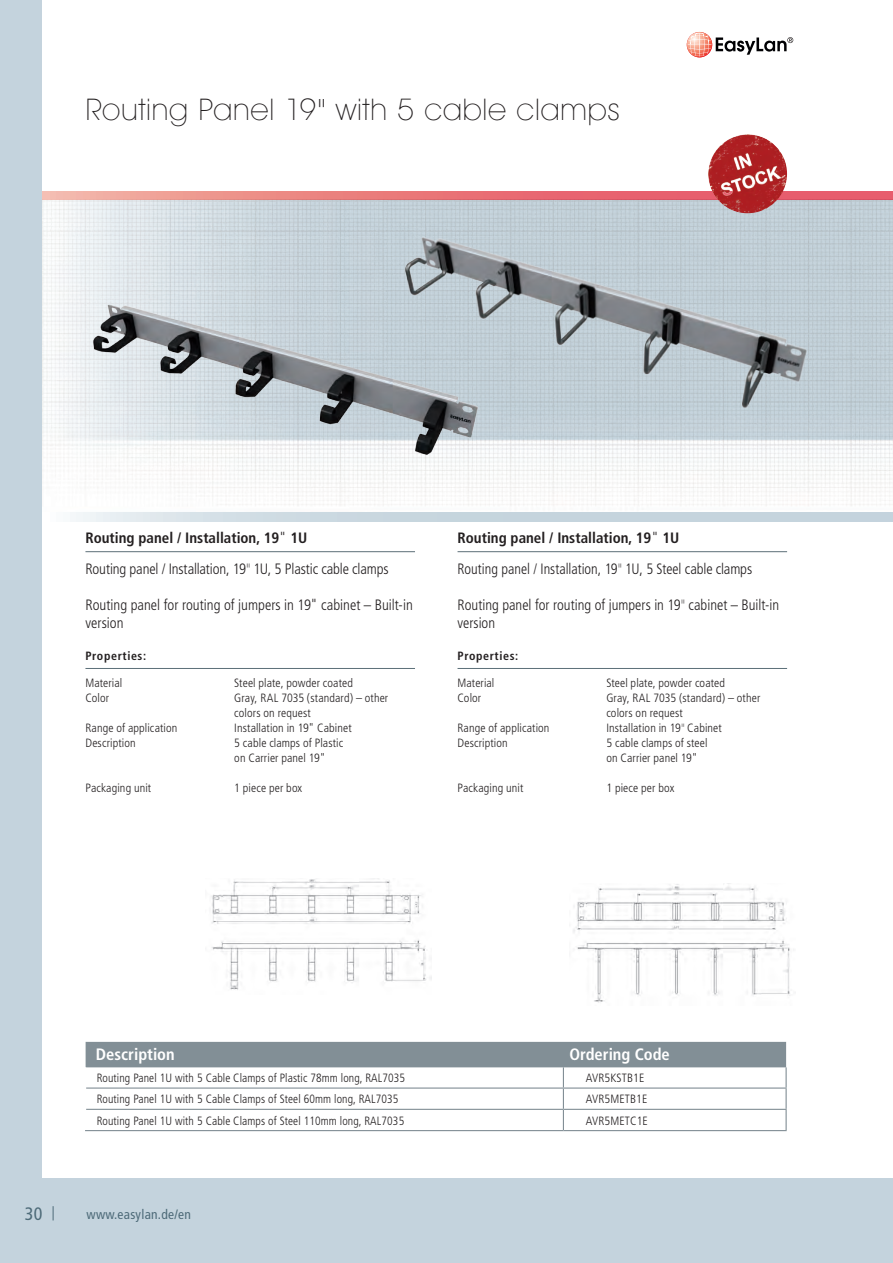
<style>
.page{position:relative;width:893px;height:1263px;background:#c4d3dd}
.page>*{position:absolute;margin:0;border:0;box-sizing:border-box;transform-origin:0 0}
.t1{font:200 30px "Avant Garde IT Cby BT";letter-spacing:.025em;color:#231f20}
.t2{font:condensed 18px "Frutiger";color:#4d6a78}
.t3{font:700 condensed 16.5px "Frutiger";color:#fff}
.t4{font:300 condensed 15px/30.8px "Frutiger";color:#231f20}
.t5{font:condensed 13.5px "Frutiger";letter-spacing:.02em;color:#4d6a78}
.t6{font:300 condensed 12px/15px "Frutiger";letter-spacing:.01em;color:#231f20}
.t7{font:700 condensed 12px "Frutiger";letter-spacing:.05em;color:#231f20}
.s1{font-weight:700}
.s2{font-family:"Avant Garde IT Cby BT";font-weight:200;font-stretch:normal}
</style>
<div class="page">
<div style="left:43px;top:0;width:850px;height:1178px;background:#fff"></div>
<svg style="left:687px;top:32px;width:25px;height:25px"></svg>
<svg style="left:688px;top:33px;width:105px;height:24px"></svg>
<svg style="left:53px;top:1206px;width:1px;height:14px"></svg>
<img style="left:43px;top:200px;width:850px;height:313px">
<svg style="left:70px;top:513px;width:823px;height:8px;background:#ccd9e1"></svg>
<svg style="left:43px;top:191px;width:850px;height:9px;background:#e97a7d"></svg>
<img style="left:85px;top:297px;width:404px;height:172px">
<img style="left:396px;top:223px;width:420px;height:208px">
<img style="left:211px;top:878px;width:221px;height:112px">
<img style="left:573px;top:884px;width:221px;height:119px">
<hr style="left:85px;top:551px;width:330px;height:1px;background:#5c6f78">
<hr style="left:85px;top:668px;width:330px;height:1px;background:#5c6f78">
<hr style="left:458px;top:551px;width:329px;height:1px;background:#5c6f78">
<hr style="left:458px;top:668px;width:329px;height:1px;background:#5c6f78">
<hr style="left:785px;top:1067px;width:2px;height:20px;background:#828f96">
<hr style="left:563px;top:1087px;width:224px;height:2px;background:#828f96">
<hr style="left:785px;top:1089px;width:2px;height:20px;background:#828f96">
<hr style="left:563px;top:1109px;width:224px;height:1px;background:#828f96">
<svg style="left:85px;top:1042px;width:701px;height:88px"></svg>
<hr style="left:785px;top:1110px;width:2px;height:20px;background:#828f96">
<hr style="left:85px;top:1130px;width:478px;height:1px;background:#828f96">
<hr style="left:563px;top:1130px;width:224px;height:1px;background:#828f96">
<img style="left:708px;top:134px;width:79px;height:79px;border-radius:40px">
<h1 class="t1" style="left:85px;top:91px;width:535px">Routing Panel 19" with 5 cable clamps</h1>
<p class="t4" style="left:85px;top:522px;width:305px"><span class="s1">Routing panel / Installation, 19</span>" <span class="s1">1U<br></span>Routing panel / Installation, 19<span class="s2">"</span> 1U, 5 Plastic cable clamps</p>
<p class="t4" style="left:85px;top:596px;width:329px;line-height:18px">Routing panel for routing of jumpers in 19" cabinet – Built-in version</p>
<p class="t7" style="left:85px;top:648px;width:62px">Properties:</p>
<p class="t6" style="left:85px;top:676px;width:38px">Material</p>
<p class="t6" style="left:234px;top:676px;width:120px">Steel plate, powder coated</p>
<p class="t6" style="left:85px;top:691px;width:25px">Color</p>
<p class="t6" style="left:234px;top:691px;width:155px">Gray, RAL 7035 (standard) – other colors on request</p>
<p class="t6" style="left:85px;top:721px;width:93px">Range of application</p>
<p class="t6" style="left:234px;top:721px;width:119px">Installation in 19" Cabinet</p>
<p class="t6" style="left:85px;top:736px;width:52px">Description</p>
<p class="t6" style="left:234px;top:736px;width:110px">5 cable clamps of Plastic on Carrier panel 19"</p>
<p class="t6" style="left:85px;top:781px;width:67px">Packaging unit</p>
<p class="t6" style="left:234px;top:781px;width:69px">1 piece per box</p>
<p class="t4" style="left:458px;top:522px;width:296px"><span class="s1">Routing panel / Installation, 19</span>" <span class="s1">1U<br></span>Routing panel / Installation, 19<span class="s2">"</span> 1U, 5 Steel cable clamps</p>
<p class="t4" style="left:458px;top:596px;width:323px;line-height:18px">Routing panel for routing of jumpers in 19<span class="s2">"</span> cabinet – Built-in version</p>
<p class="t7" style="left:458px;top:648px;width:62px">Properties:</p>
<p class="t6" style="left:458px;top:676px;width:38px">Material</p>
<p class="t6" style="left:606px;top:676px;width:120px">Steel plate, powder coated</p>
<p class="t6" style="left:458px;top:691px;width:25px">Color</p>
<p class="t6" style="left:606px;top:691px;width:155px">Gray, RAL 7035 (standard) – other colors on request</p>
<p class="t6" style="left:458px;top:721px;width:93px">Range of application</p>
<p class="t6" style="left:606px;top:721px;width:117px">Installation in 19<span class="s2">"</span> Cabinet</p>
<p class="t6" style="left:458px;top:736px;width:52px">Description</p>
<p class="t6" style="left:606px;top:736px;width:103px">5 cable clamps of steel on Carrier panel 19"</p>
<p class="t6" style="left:458px;top:781px;width:67px">Packaging unit</p>
<p class="t6" style="left:606px;top:781px;width:69px">1 piece per box</p>
<h2 class="t2" style="left:25px;top:1203px;width:19px">30</h2>
<h3 class="t3" style="left:96px;top:1044px;width:80px">Description</h3>
<h3 class="t3" style="left:569px;top:1044px;width:102px">Ordering Code</h3>
<p class="t6" style="left:97px;top:1071px;width:310px">Routing Panel 1U with 5 Cable Clamps of Plastic 78mm long, RAL7035</p>
<p class="t6" style="left:586px;top:1071px;width:60px">AVR5KSTB1E</p>
<p class="t6" style="left:97px;top:1092px;width:303px">Routing Panel 1U with 5 Cable Clamps of Steel 60mm long, RAL7035</p>
<p class="t6" style="left:586px;top:1092px;width:63px">AVR5METB1E</p>
<p class="t6" style="left:97px;top:1113px;width:309px">Routing Panel 1U with 5 Cable Clamps of Steel 110mm long, RAL7035</p>
<p class="t6" style="left:586px;top:1113px;width:64px">AVR5METC1E</p>
<p class="t5" style="left:87px;top:1207px;width:106px">www.easylan.de/en</p>
</div>
